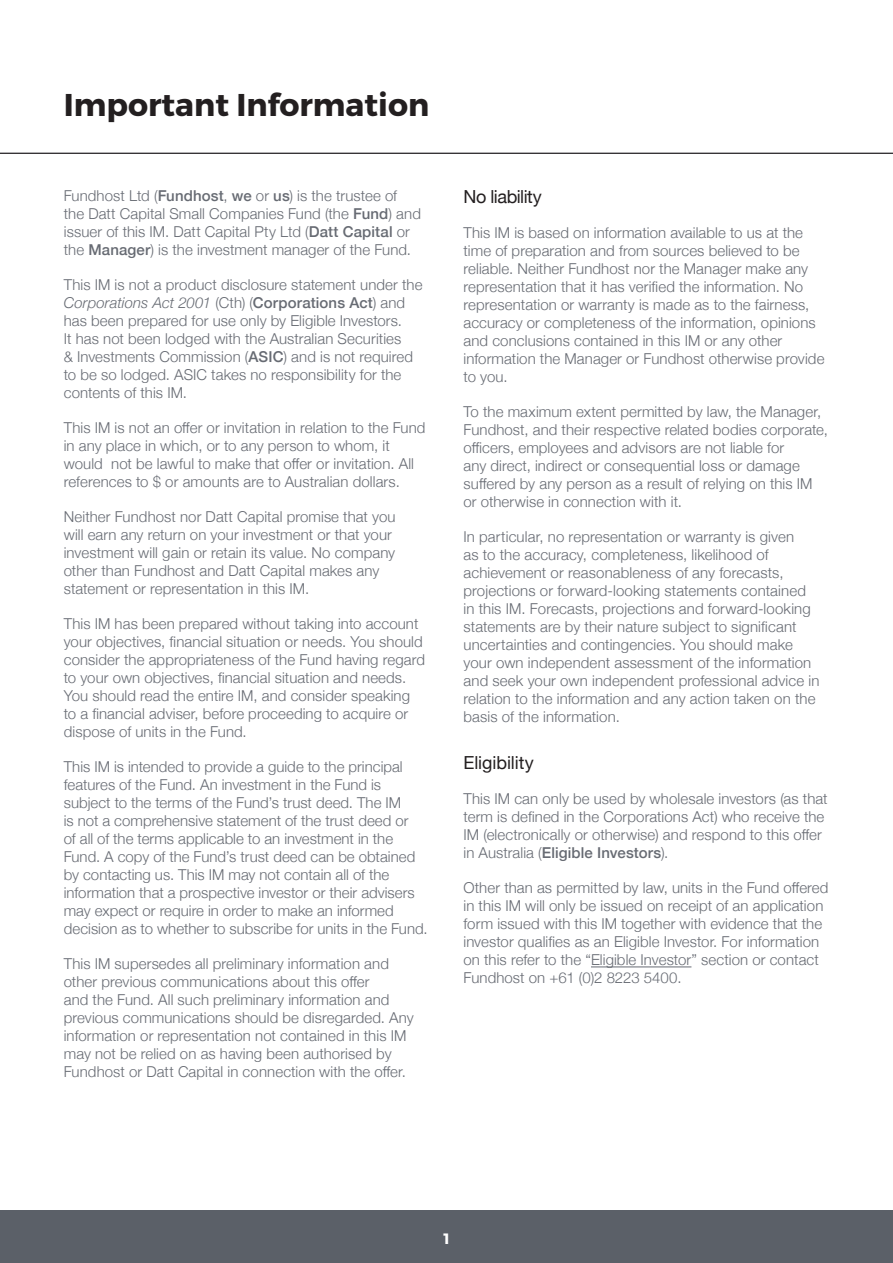
<style>
.page{position:relative;width:893px;height:1263px;background:#fff}
.page>*{position:absolute;margin:0;border:0;box-sizing:border-box;transform-origin:0 0}
.Content_page_-_Large{font:700 31.5px "Montserrat";color:#231f20}
.Sub_Headers{font:18px "Helvetica Neue";letter-spacing:-.01em;color:#231f20}
.Body_Copy{font:300 15px/18px "Helvetica Neue";letter-spacing:.005em;color:#676b73}
.t1{font:700 15px "Montserrat";color:#fff}
.s1{font-weight:500}
.s2{font-style:italic}
</style>
<div class="page">
<div style="left:0;top:1211px;width:893px;height:52px;background:#5b6068"></div>
<hr style="left:591px;top:966px;width:100px;height:1px;background:#676b73">
<hr style="left:0;top:153px;width:893px;height:1px;background:#231f20">
<p class="Content_page_-_Large" style="left:64px;top:85px;width:367px">Important Information</p>
<p class="Body_Copy" style="left:64px;top:185px;width:359px">Fundhost Ltd (<span class="s1">Fundhost</span>, <span class="s1">we</span> or <span class="s1">us</span>) is the trustee of the Datt Capital Small Companies Fund (the <span class="s1">Fund</span>) and issuer of this IM. Datt Capital Pty Ltd (<span class="s1">Datt Capital</span> or the <span class="s1">Manager</span>) is the investment manager of the Fund.</p>
<p class="Body_Copy" style="left:64px;top:274px;width:360px">This IM is not a product disclosure statement under the <span class="s2">Corporations Act 2001</span> (Cth) (<span class="s1">Corporations Act</span>) and has been prepared for use only by Eligible Investors.<br>It has not been lodged with the Australian Securities<br>&amp; Investments Commission (<span class="s1">ASIC</span>) and is not required to be so lodged. ASIC takes no responsibility for the contents of this IM.</p>
<p class="Body_Copy" style="left:64px;top:417px;width:363px">This IM is not an offer or invitation in relation to the Fund in any place in which, or to any person to whom, it would not be lawful to make that offer or invitation. All references to $ or amounts are to Australian dollars.</p>
<p class="Body_Copy" style="left:64px;top:506px;width:333px">Neither Fundhost nor Datt Capital promise that you will earn any return on your investment or that your investment will gain or retain its value. No company other than Fundhost and Datt Capital makes any statement or representation in this IM.</p>
<p class="Body_Copy" style="left:64px;top:613px;width:363px">This IM has been prepared without taking into account your objectives, financial situation or needs. You should consider the appropriateness of the Fund having regard to your own objectives, financial situation and needs.<br>You should read the entire IM, and consider speaking to a financial adviser, before proceeding to acquire or dispose of units in the Fund.</p>
<p class="Body_Copy" style="left:64px;top:756px;width:365px">This IM is intended to provide a guide to the principal features of the Fund. An investment in the Fund is subject to the terms of the Fund’s trust deed. The IM<br>is not a comprehensive statement of the trust deed or<br>of all of the terms applicable to an investment in the Fund. A copy of the Fund’s trust deed can be obtained by contacting us. This IM may not contain all of the information that a prospective investor or their advisers may expect or require in order to make an informed decision as to whether to subscribe for units in the Fund.</p>
<p class="Body_Copy" style="left:64px;top:953px;width:352px">This IM supersedes all preliminary information and other previous communications about this offer<br>and the Fund. All such preliminary information and previous communications should be disregarded. Any information or representation not contained in this IM may not be relied on as having been authorised by Fundhost or Datt Capital in connection with the offer.</p>
<p class="Sub_Headers" style="left:463px;top:184px;width:80px">No liability</p>
<p class="Body_Copy" style="left:463px;top:223px;width:362px">This IM is based on information available to us at the time of preparation and from sources believed to be reliable. Neither Fundhost nor the Manager make any representation that it has verified the information. No representation or warranty is made as to the fairness, accuracy or completeness of the information, opinions and conclusions contained in this IM or any other information the Manager or Fundhost otherwise provide to you.</p>
<p class="Body_Copy" style="left:463px;top:402px;width:366px">To the maximum extent permitted by law, the Manager, Fundhost, and their respective related bodies corporate, officers, employees and advisors are not liable for<br>any direct, indirect or consequential loss or damage suffered by any person as a result of relying on this IM or otherwise in connection with it.</p>
<p class="Body_Copy" style="left:463px;top:527px;width:358px">In particular, no representation or warranty is given<br>as to the accuracy, completeness, likelihood of achievement or reasonableness of any forecasts, projections or forward-looking statements contained in this IM. Forecasts, projections and forward-looking statements are by their nature subject to significant uncertainties and contingencies. You should make your own independent assessment of the information and seek your own independent professional advice in relation to the information and any action taken on the basis of the information.</p>
<p class="Sub_Headers" style="left:463px;top:750px;width:72px">Eligibility</p>
<p class="Body_Copy" style="left:463px;top:789px;width:366px">This IM can only be used by wholesale investors (as that term is defined in the Corporations Act) who receive the IM (electronically or otherwise) and respond to this offer in Australia (<span class="s1">Eligible Investors</span>).</p>
<p class="Body_Copy" style="left:463px;top:878px;width:367px">Other than as permitted by law, units in the Fund offered in this IM will only be issued on receipt of an application form issued with this IM together with evidence that the investor qualifies as an Eligible Investor. For information on this refer to the “Eligible Investor” section or contact Fundhost on +61 (0)2 8223 5400.</p>
<p class="t1" style="left:443px;top:1229px;width:8px">1</p>
</div>
